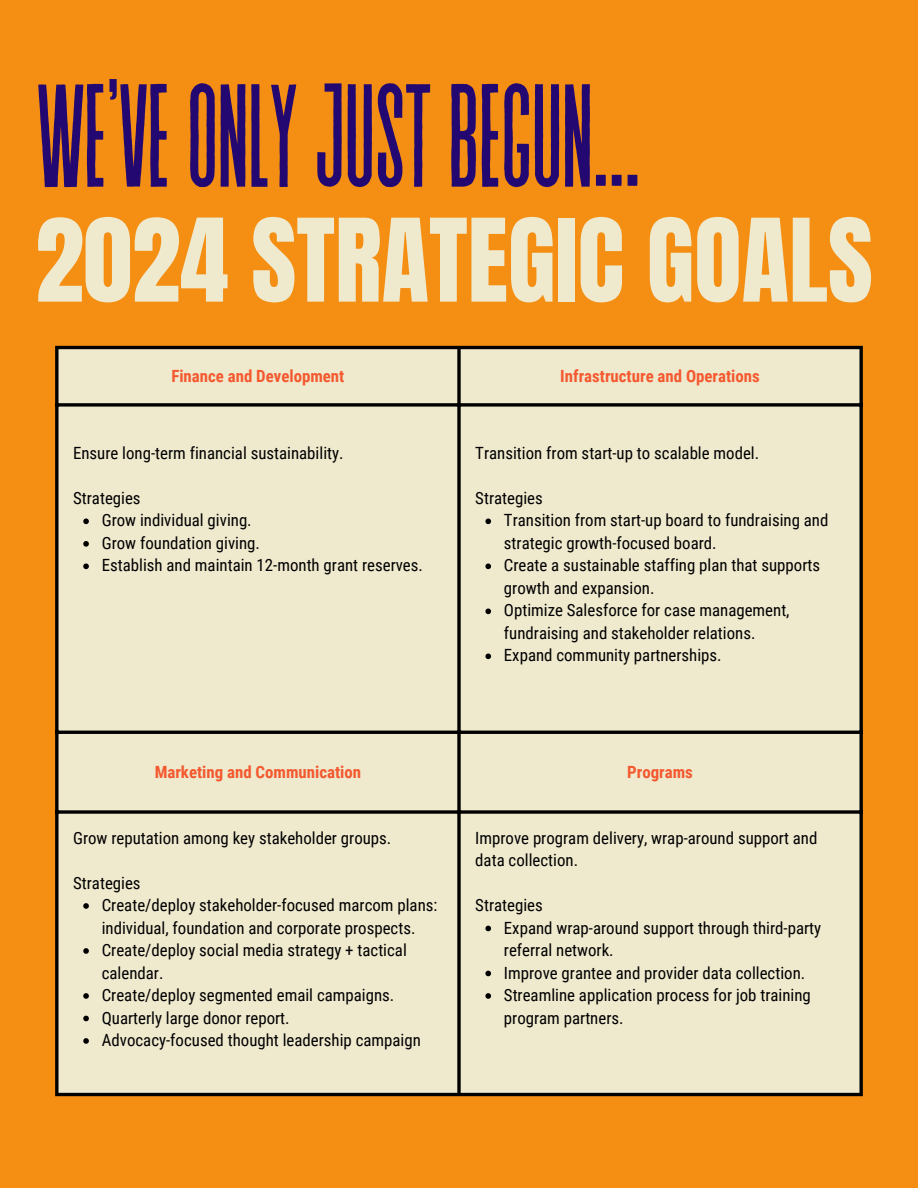
<style>
.page{position:relative;width:918px;height:1188px;background:#f48f13}
.page>*{position:absolute;margin:0;border:0;box-sizing:border-box;transform-origin:0 0}
.t1{font:146.4px "Revive 80 Tall";letter-spacing:-.03em;color:#230871}
.t2{font:97.8px "Anton";color:#efe9ce}
.t3{font:16.8px/22.5px "Roboto Condensed";color:#000}
.t4{font:700 16.8px "Roboto Condensed";color:#f4592f}
</style>
<div class="page">
<div style="left:59px;top:349px;width:800px;height:744px;background:#efe9ce"></div>
<svg style="left:83px;top:519px;width:6px;height:5px"></svg>
<svg style="left:83px;top:541px;width:6px;height:6px"></svg>
<svg style="left:83px;top:564px;width:6px;height:5px"></svg>
<svg style="left:485px;top:519px;width:6px;height:5px"></svg>
<svg style="left:485px;top:564px;width:6px;height:5px"></svg>
<svg style="left:485px;top:609px;width:6px;height:5px"></svg>
<svg style="left:485px;top:654px;width:6px;height:5px"></svg>
<svg style="left:83px;top:903px;width:6px;height:6px"></svg>
<svg style="left:83px;top:948px;width:6px;height:6px"></svg>
<svg style="left:83px;top:993px;width:6px;height:6px"></svg>
<svg style="left:83px;top:1016px;width:6px;height:5px"></svg>
<svg style="left:83px;top:1038px;width:6px;height:6px"></svg>
<svg style="left:485px;top:926px;width:6px;height:5px"></svg>
<svg style="left:485px;top:971px;width:6px;height:5px"></svg>
<svg style="left:485px;top:993px;width:6px;height:6px"></svg>
<svg style="left:55px;top:349px;width:4px;height:744px;background:#242019"></svg>
<svg style="left:457px;top:349px;width:4px;height:744px;background:#24231f"></svg>
<svg style="left:859px;top:349px;width:4px;height:744px;background:#242018"></svg>
<hr style="left:55px;top:346px;width:808px;height:3px;background:#000">
<svg style="left:55px;top:403px;width:808px;height:4px;background:#24231f"></svg>
<hr style="left:55px;top:731px;width:808px;height:3px;background:#000">
<svg style="left:55px;top:810px;width:808px;height:4px;background:#24231f"></svg>
<hr style="left:55px;top:1093px;width:808px;height:3px;background:#000">
<p class="t1" style="left:35px;top:61px;width:609px">WE’VEONLYJUSTBEGUN .</p>
<p class="t2" style="left:35px;top:190px;width:839px">2024 STRATEGIC GOALS</p>
<h1 class="t4" style="left:171px;top:366px;width:175px">Finance and Development</h1>
<p class="t4" style="left:560px;top:366px;width:201px">Infrastructure and Operations</p>
<p class="t3" style="left:73px;top:442px;width:272px">Ensure long-term financial sustainability.</p>
<p class="t3" style="left:73px;top:487px;width:69px">Strategies</p>
<p class="t3" style="left:102px;top:509px;width:151px">Grow individual giving.</p>
<p class="t3" style="left:102px;top:532px;width:160px">Grow foundation giving.</p>
<p class="t3" style="left:102px;top:554px;width:323px">Establish and maintain 12-month grant reserves.</p>
<p class="t3" style="left:475px;top:442px;width:285px">Transition from start-up to scalable model.</p>
<p class="t3" style="left:475px;top:487px;width:69px">Strategies</p>
<p class="t3" style="left:504px;top:509px;width:326px">Transition from start-up board to fundraising and strategic growth-focused board.</p>
<p class="t3" style="left:504px;top:554px;width:318px">Create a sustainable staffing plan that supports growth and expansion.</p>
<p class="t3" style="left:504px;top:599px;width:287px">Optimize Salesforce for case management, fundraising and stakeholder relations.</p>
<p class="t3" style="left:504px;top:644px;width:219px">Expand community partnerships.</p>
<p class="t4" style="left:155px;top:762px;width:208px">Marketing and Communication</p>
<p class="t4" style="left:627px;top:762px;width:67px">Programs</p>
<p class="t3" style="left:73px;top:827px;width:320px">Grow reputation among key stakeholder groups.</p>
<p class="t3" style="left:73px;top:872px;width:69px">Strategies</p>
<p class="t3" style="left:102px;top:894px;width:337px">Create/deploy stakeholder-focused marcom plans: individual, foundation and corporate prospects.</p>
<p class="t3" style="left:102px;top:939px;width:307px">Create/deploy social media strategy + tactical calendar.</p>
<p class="t3" style="left:102px;top:984px;width:294px">Create/deploy segmented email campaigns.</p>
<p class="t3" style="left:102px;top:1007px;width:189px">Quarterly large donor report.</p>
<p class="t3" style="left:102px;top:1029px;width:321px">Advocacy-focused thought leadership campaign</p>
<p class="t3" style="left:475px;top:827px;width:344px">Improve program delivery, wrap-around support and data collection.</p>
<p class="t3" style="left:475px;top:894px;width:69px">Strategies</p>
<p class="t3" style="left:504px;top:917px;width:319px">Expand wrap-around support through third-party referral network.</p>
<p class="t3" style="left:504px;top:962px;width:303px">Improve grantee and provider data collection.</p>
<p class="t3" style="left:504px;top:984px;width:308px">Streamline application process for job training program partners.</p>
</div>
